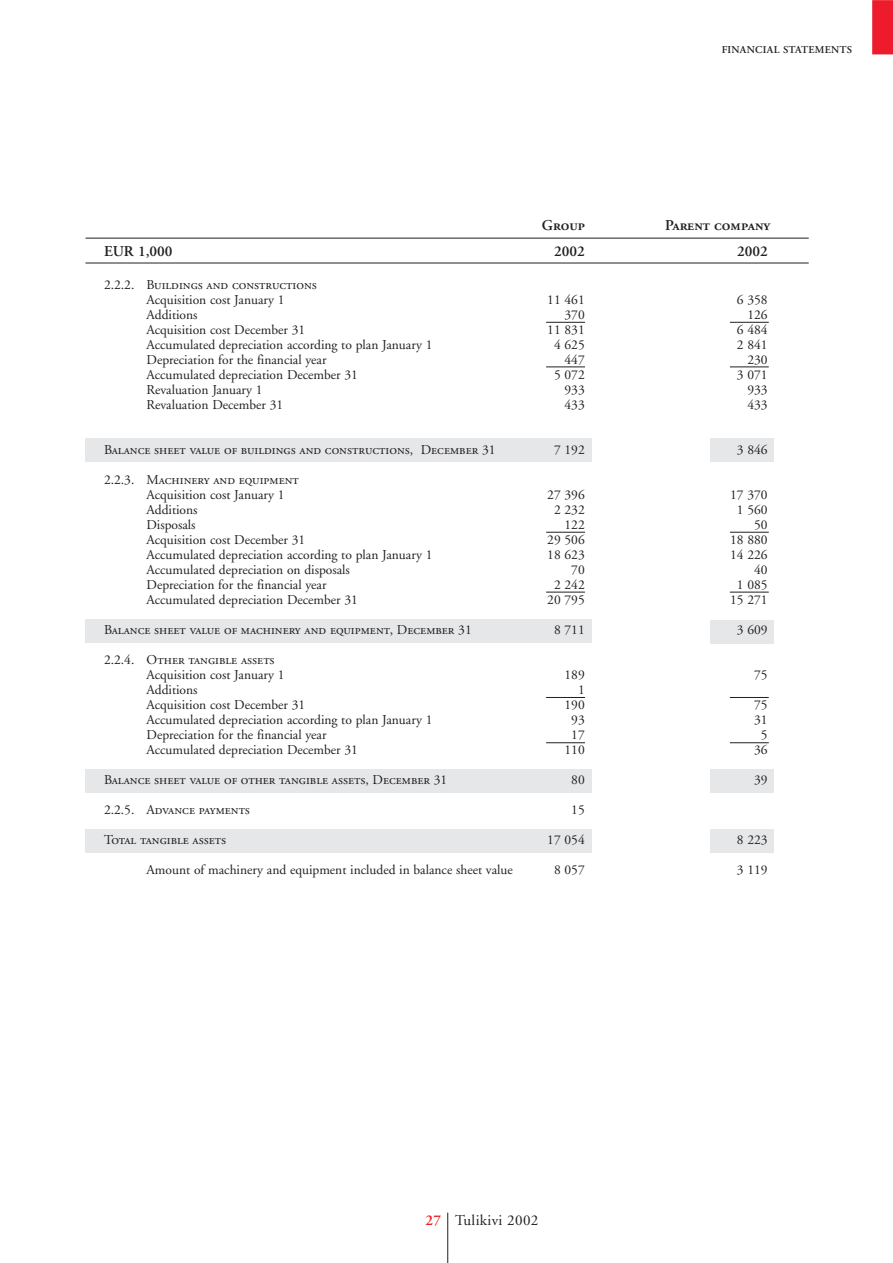
<style>
.page{position:relative;width:893px;height:1263px;background:#fff}
.page>*{position:absolute;margin:0;border:0;box-sizing:border-box;transform-origin:0 0}
.t1{font:15px "Adobe Garamond Semibold SC";color:#231f20}
.t2{font:600 15px "Adobe Garamond";color:#231f20}
.t3{font:15px "Adobe Garamond";letter-spacing:.025em;color:#231f20}
.t4{font:13.5px "Adobe Garamond";color:#231f20}
.t5{font:13.5px "Adobe Garamond Regular SC";color:#231f20}
.t6{font:600 10.5px "Adobe Garamond";letter-spacing:.025em;color:#231f20}
.s1{font-family:"Adobe Garamond"}
.s2{font-weight:600;color:#ee1d23}
</style>
<div class="page">
<svg style="left:872px;top:0;width:20px;height:54px"></svg>
<hr style="left:447px;top:1213px;width:1px;height:50px;background:#231f20">
<div style="left:710px;top:438px;width:63px;height:24px;background:#e6e7e9"></div>
<div style="left:85px;top:438px;width:506px;height:24px;background:#e6e7e9"></div>
<div style="left:710px;top:620px;width:63px;height:24px;background:#e6e7e9"></div>
<div style="left:85px;top:619px;width:506px;height:24px;background:#e6e7e9"></div>
<div style="left:710px;top:769px;width:63px;height:24px;background:#e6e7e9"></div>
<div style="left:85px;top:769px;width:506px;height:24px;background:#e6e7e9"></div>
<div style="left:710px;top:829px;width:63px;height:24px;background:#e6e7e9"></div>
<div style="left:85px;top:829px;width:506px;height:24px;background:#e6e7e9"></div>
<hr style="left:85px;top:238px;width:723px;height:1px;background:#231f20">
<hr style="left:85px;top:263px;width:723px;height:1px;background:#231f20">
<hr style="left:546px;top:322px;width:39px;height:1px;background:#231f20">
<hr style="left:729px;top:322px;width:39px;height:1px;background:#231f20">
<hr style="left:546px;top:367px;width:39px;height:1px;background:#231f20">
<hr style="left:729px;top:367px;width:39px;height:1px;background:#231f20">
<hr style="left:546px;top:532px;width:39px;height:1px;background:#231f20">
<hr style="left:729px;top:532px;width:39px;height:1px;background:#231f20">
<hr style="left:546px;top:592px;width:39px;height:1px;background:#231f20">
<hr style="left:729px;top:592px;width:39px;height:1px;background:#231f20">
<hr style="left:546px;top:697px;width:39px;height:1px;background:#231f20">
<hr style="left:729px;top:697px;width:39px;height:1px;background:#231f20">
<hr style="left:546px;top:743px;width:39px;height:1px;background:#231f20">
<hr style="left:729px;top:743px;width:39px;height:1px;background:#231f20">
<p class="t6" style="left:721px;top:46px;width:132px">FINANCIAL STATEMENTS</p>
<p class="t1" style="left:542px;top:219px;width:45px">Group</p>
<p class="t1" style="left:665px;top:219px;width:107px">Parent company</p>
<p class="t2" style="left:104px;top:246px;width:70px">EUR 1,000</p>
<p class="t2" style="left:554px;top:246px;width:32px">2002</p>
<p class="t2" style="left:737px;top:246px;width:32px">2002</p>
<p class="t5" style="left:104px;top:280px;width:214px"><span class="s1">2.2.2.</span> Buildings and constructions</p>
<p class="t4" style="left:146px;top:295px;width:139px">Acquisition cost January 1</p>
<p class="t4" style="left:547px;top:295px;width:39px">11 461</p>
<p class="t4" style="left:737px;top:295px;width:32px">6 358</p>
<p class="t4" style="left:146px;top:310px;width:53px">Additions</p>
<p class="t4" style="left:564px;top:310px;width:22px">370</p>
<p class="t4" style="left:747px;top:310px;width:22px">126</p>
<p class="t4" style="left:146px;top:325px;width:160px">Acquisition cost December 31</p>
<p class="t4" style="left:547px;top:325px;width:39px">11 831</p>
<p class="t4" style="left:737px;top:325px;width:32px">6 484</p>
<p class="t4" style="left:146px;top:340px;width:287px">Accumulated depreciation according to plan January 1</p>
<p class="t4" style="left:554px;top:340px;width:32px">4 625</p>
<p class="t4" style="left:737px;top:340px;width:32px">2 841</p>
<p class="t4" style="left:146px;top:355px;width:181px">Depreciation for the financial year</p>
<p class="t4" style="left:564px;top:355px;width:22px">447</p>
<p class="t4" style="left:747px;top:355px;width:22px">230</p>
<p class="t4" style="left:146px;top:370px;width:213px">Accumulated depreciation December 31</p>
<p class="t4" style="left:554px;top:370px;width:32px">5 072</p>
<p class="t4" style="left:737px;top:370px;width:32px">3 071</p>
<p class="t4" style="left:146px;top:385px;width:118px">Revaluation January 1</p>
<p class="t4" style="left:564px;top:385px;width:22px">933</p>
<p class="t4" style="left:747px;top:385px;width:22px">933</p>
<p class="t4" style="left:146px;top:400px;width:138px">Revaluation December 31</p>
<p class="t4" style="left:564px;top:400px;width:22px">433</p>
<p class="t4" style="left:747px;top:400px;width:22px">433</p>
<p class="t5" style="left:104px;top:445px;width:393px">Balance sheet value of buildings and constructions, December <span class="s1">31</span></p>
<p class="t4" style="left:554px;top:445px;width:32px">7 192</p>
<p class="t4" style="left:737px;top:445px;width:32px">3 846</p>
<p class="t5" style="left:104px;top:475px;width:196px"><span class="s1">2.2.3.</span> Machinery and equipment</p>
<p class="t4" style="left:146px;top:490px;width:139px">Acquisition cost January 1</p>
<p class="t4" style="left:547px;top:490px;width:39px">27 396</p>
<p class="t4" style="left:730px;top:490px;width:39px">17 370</p>
<p class="t4" style="left:146px;top:505px;width:53px">Additions</p>
<p class="t4" style="left:554px;top:505px;width:32px">2 232</p>
<p class="t4" style="left:737px;top:505px;width:32px">1 560</p>
<p class="t4" style="left:146px;top:520px;width:51px">Disposals</p>
<p class="t4" style="left:564px;top:520px;width:22px">122</p>
<p class="t4" style="left:754px;top:520px;width:15px">50</p>
<p class="t4" style="left:146px;top:535px;width:160px">Acquisition cost December 31</p>
<p class="t4" style="left:547px;top:535px;width:39px">29 506</p>
<p class="t4" style="left:730px;top:535px;width:39px">18 880</p>
<p class="t4" style="left:146px;top:550px;width:287px">Accumulated depreciation according to plan January 1</p>
<p class="t4" style="left:547px;top:550px;width:39px">18 623</p>
<p class="t4" style="left:730px;top:550px;width:39px">14 226</p>
<p class="t4" style="left:146px;top:565px;width:205px">Accumulated depreciation on disposals</p>
<p class="t4" style="left:571px;top:565px;width:15px">70</p>
<p class="t4" style="left:754px;top:565px;width:15px">40</p>
<p class="t4" style="left:146px;top:580px;width:181px">Depreciation for the financial year</p>
<p class="t4" style="left:554px;top:580px;width:32px">2 242</p>
<p class="t4" style="left:737px;top:580px;width:32px">1 085</p>
<p class="t4" style="left:146px;top:595px;width:213px">Accumulated depreciation December 31</p>
<p class="t4" style="left:547px;top:595px;width:39px">20 795</p>
<p class="t4" style="left:730px;top:595px;width:39px">15 271</p>
<p class="t5" style="left:104px;top:625px;width:369px">Balance sheet value of machinery and equipment, December <span class="s1">31</span></p>
<p class="t4" style="left:554px;top:625px;width:32px">8 711</p>
<p class="t4" style="left:737px;top:625px;width:32px">3 609</p>
<p class="t5" style="left:104px;top:655px;width:172px"><span class="s1">2.2.4.</span> Other tangible assets</p>
<p class="t4" style="left:146px;top:670px;width:139px">Acquisition cost January 1</p>
<p class="t4" style="left:564px;top:670px;width:22px">189</p>
<p class="t4" style="left:754px;top:670px;width:15px">75</p>
<p class="t4" style="left:146px;top:685px;width:53px">Additions</p>
<p class="t4" style="left:578px;top:685px;width:8px">1</p>
<p class="t4" style="left:146px;top:700px;width:160px">Acquisition cost December 31</p>
<p class="t4" style="left:564px;top:700px;width:22px">190</p>
<p class="t4" style="left:754px;top:700px;width:15px">75</p>
<p class="t4" style="left:146px;top:715px;width:287px">Accumulated depreciation according to plan January 1</p>
<p class="t4" style="left:571px;top:715px;width:15px">93</p>
<p class="t4" style="left:754px;top:715px;width:15px">31</p>
<p class="t4" style="left:146px;top:730px;width:181px">Depreciation for the financial year</p>
<p class="t4" style="left:571px;top:730px;width:15px">17</p>
<p class="t4" style="left:761px;top:730px;width:8px">5</p>
<p class="t4" style="left:146px;top:745px;width:213px">Accumulated depreciation December 31</p>
<p class="t4" style="left:564px;top:745px;width:22px">110</p>
<p class="t4" style="left:754px;top:745px;width:15px">36</p>
<p class="t5" style="left:104px;top:775px;width:345px">Balance sheet value of other tangible assets, December <span class="s1">31</span></p>
<p class="t4" style="left:571px;top:775px;width:15px">80</p>
<p class="t4" style="left:754px;top:775px;width:15px">39</p>
<p class="t5" style="left:104px;top:805px;width:147px"><span class="s1">2.2.5.</span> Advance payments</p>
<p class="t4" style="left:571px;top:805px;width:15px">15</p>
<p class="t5" style="left:104px;top:835px;width:124px">Total tangible assets</p>
<p class="t4" style="left:547px;top:835px;width:39px">17 054</p>
<p class="t4" style="left:737px;top:835px;width:32px">8 223</p>
<p class="t4" style="left:146px;top:865px;width:368px">Amount of machinery and equipment included in balance sheet value</p>
<p class="t4" style="left:554px;top:865px;width:32px">8 057</p>
<p class="t4" style="left:737px;top:865px;width:32px">3 119</p>
<p class="t3" style="left:425px;top:1214px;width:114px"><span class="s2">27</span> Tulikivi 2002</p>
</div>
